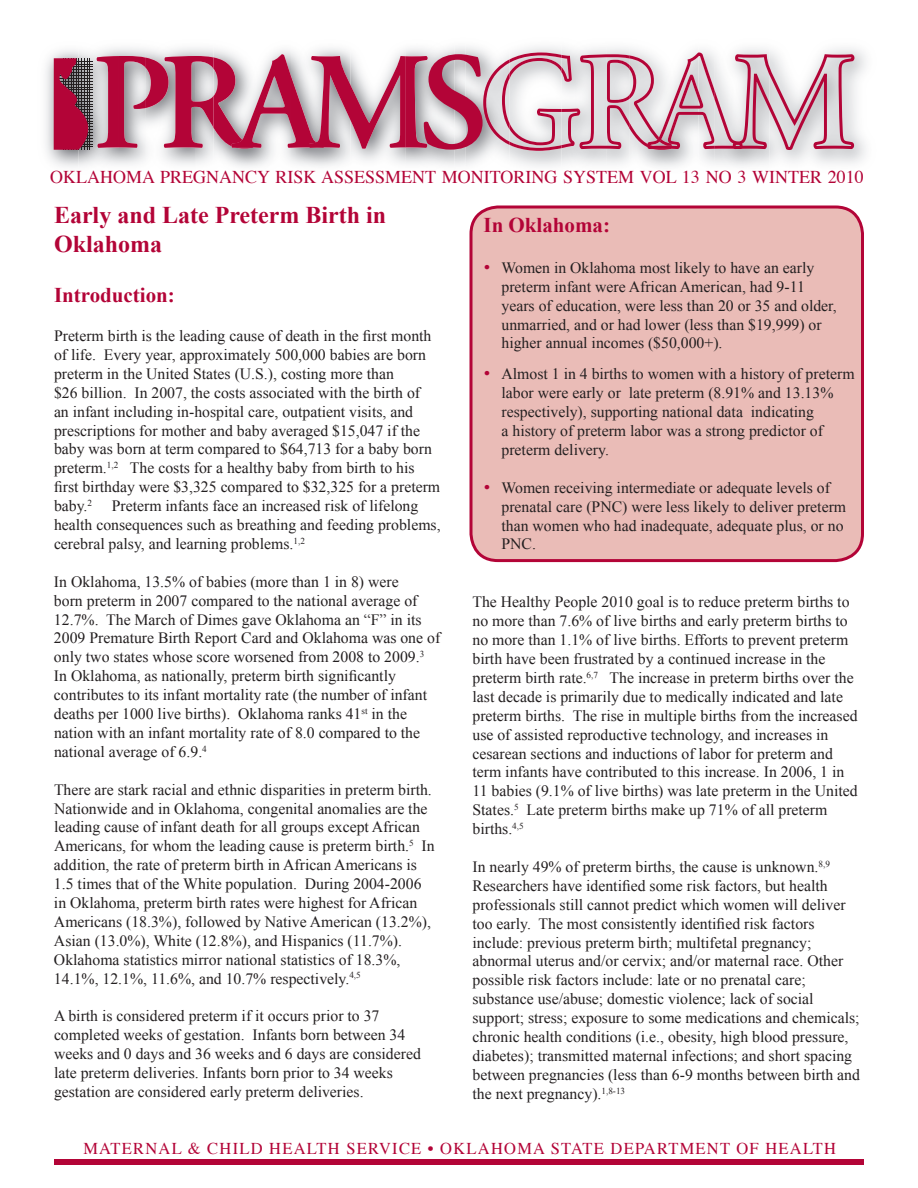
<style>
.page{position:relative;width:918px;height:1188px;background:#fff}
.page>*{position:absolute;margin:0;border:0;box-sizing:border-box;transform-origin:0 0}
.t1{font:700 24px/28.8px "Times New Roman";color:#b30437}
.t2{font:700 21px "Times New Roman";color:#b30437}
.t3{font:18px "Times";color:#b30437}
.t4{font:16.5px "Times";letter-spacing:.075em;color:#b30437}
.t5{font:15.75px/18.9px "Times New Roman";color:#231f20}
.s1{color:#b30437}
</style>
<div class="page">
<div style="left:54px;top:1159px;width:810px;height:5px;background:#b30437"></div>
<img style="left:406px;top:43px;width:103px;height:126px">
<svg style="left:119px;top:52px;width:735px;height:99px"></svg>
<img style="left:46px;top:50px;width:33px;height:117px">
<img style="left:79px;top:44px;width:40px;height:126px">
<img style="left:96px;top:56px;width:23px;height:92px">
<hr style="left:89px;top:59px;width:1px;height:91px;background:#231f20">
<hr style="left:54px;top:61px;width:38px;height:1px;background:#231f20">
<hr style="left:54px;top:64px;width:38px;height:1px;background:#231f20">
<hr style="left:54px;top:67px;width:38px;height:1px;background:#231f20">
<hr style="left:54px;top:70px;width:38px;height:1px;background:#231f20">
<hr style="left:54px;top:72px;width:38px;height:1px;background:#231f20">
<hr style="left:54px;top:75px;width:38px;height:1px;background:#231f20">
<hr style="left:54px;top:78px;width:38px;height:1px;background:#231f20">
<hr style="left:54px;top:81px;width:38px;height:1px;background:#231f20">
<hr style="left:54px;top:84px;width:38px;height:1px;background:#231f20">
<hr style="left:54px;top:87px;width:38px;height:1px;background:#231f20">
<hr style="left:54px;top:89px;width:38px;height:1px;background:#231f20">
<hr style="left:54px;top:92px;width:38px;height:1px;background:#231f20">
<hr style="left:54px;top:95px;width:38px;height:1px;background:#231f20">
<hr style="left:54px;top:98px;width:38px;height:1px;background:#231f20">
<hr style="left:54px;top:101px;width:38px;height:1px;background:#231f20">
<hr style="left:54px;top:104px;width:38px;height:1px;background:#231f20">
<hr style="left:54px;top:107px;width:38px;height:1px;background:#231f20">
<hr style="left:54px;top:110px;width:38px;height:1px;background:#231f20">
<hr style="left:54px;top:112px;width:38px;height:1px;background:#231f20">
<hr style="left:54px;top:115px;width:38px;height:1px;background:#231f20">
<hr style="left:54px;top:118px;width:38px;height:1px;background:#231f20">
<hr style="left:54px;top:121px;width:38px;height:1px;background:#231f20">
<hr style="left:54px;top:124px;width:38px;height:1px;background:#231f20">
<hr style="left:54px;top:127px;width:38px;height:1px;background:#231f20">
<hr style="left:54px;top:129px;width:38px;height:1px;background:#231f20">
<hr style="left:54px;top:132px;width:38px;height:1px;background:#231f20">
<hr style="left:54px;top:135px;width:38px;height:1px;background:#231f20">
<hr style="left:54px;top:138px;width:38px;height:1px;background:#231f20">
<hr style="left:54px;top:141px;width:38px;height:1px;background:#231f20">
<hr style="left:54px;top:144px;width:38px;height:1px;background:#231f20">
<hr style="left:54px;top:146px;width:38px;height:1px;background:#231f20">
<svg style="left:54px;top:58px;width:35px;height:92px;background:#952042"></svg>
<div style="left:471px;top:207px;width:391px;height:354px;background:#eabcb7;border-radius:27px"></div>
<div style="left:470px;top:206px;width:394px;height:356px;border:3px solid #b30437;border-radius:27px"></div>
<p class="t3" style="left:50px;top:160px;width:815px">OKLAHOMA PREGNANCY RISK ASSESSMENT MONITORING SYSTEM VOL 13 NO 3 WINTER 2010</p>
<h1 class="t1" style="left:54px;top:200px;width:334px">Early and Late Preterm Birth in<br>Oklahoma</h1>
<h2 class="t2" style="left:54px;top:281px;width:122px">Introduction:</h2>
<p class="t5" style="left:54px;top:326px;width:388px">Preterm birth is the leading cause of death in the first month of life. Every year, approximately 500,000 babies are born preterm in the United States (U.S.), costing more than<br>$26 billion. In 2007, the costs associated with the birth of<br>an infant including in-hospital care, outpatient visits, and prescriptions for mother and baby averaged $15,047 if the baby was born at term compared to $64,713 for a baby born preterm.<sup>1,2</sup> The costs for a healthy baby from birth to his first birthday were $3,325 compared to $32,325 for a preterm baby.<sup>2</sup></p>
<h2 class="t2" style="left:484px;top:211px;width:128px">In Oklahoma:</h2>
<p class="t5" style="left:502px;top:258px;width:337px;text-indent:-18px"><span class="s1">•</span> Women in Oklahoma most likely to have an early preterm infant were African American, had 9-11 years of education, were less than 20 or 35 and older, unmarried, and or had lower (less than $19,999) or higher annual incomes ($50,000+).</p>
<p class="t5" style="left:502px;top:364px;width:355px;text-indent:-18px"><span class="s1">•</span> Almost 1 in 4 births to women with a history of preterm labor were early or late preterm (8.91% and 13.13% respectively), supporting national data indicating<br>a history of preterm labor was a strong predictor of preterm delivery.</p>
<p class="t5" style="left:502px;top:478px;width:346px;text-indent:-18px"><span class="s1">•</span> Women receiving intermediate or adequate levels of prenatal care (PNC) were less likely to deliver preterm than women who had inadequate, adequate plus, or no PNC.</p>
<p class="t5" style="left:54px;top:496px;width:388px;text-indent:58px">Preterm infants face an increased risk of lifelong health consequences such as breathing and feeding problems, cerebral palsy, and learning problems.<sup>1,2</sup></p>
<p class="t5" style="left:54px;top:572px;width:388px">In Oklahoma, 13.5% of babies (more than 1 in 8) were<br>born preterm in 2007 compared to the national average of 12.7%. The March of Dimes gave Oklahoma an “F” in its 2009 Premature Birth Report Card and Oklahoma was one of only two states whose score worsened from 2008 to 2009.<sup>3<br></sup>In Oklahoma, as nationally, preterm birth significantly contributes to its infant mortality rate (the number of infant deaths per 1000 live births). Oklahoma ranks 41<sup>st</sup> in the nation with an infant mortality rate of 8.0 compared to the national average of 6.9.<sup>4</sup></p>
<p class="t5" style="left:54px;top:780px;width:382px">There are stark racial and ethnic disparities in preterm birth.<br>Nationwide and in Oklahoma, congenital anomalies are the leading cause of infant death for all groups except African Americans, for whom the leading cause is preterm birth.<sup>5</sup> In addition, the rate of preterm birth in African Americans is 1.5 times that of the White population. During 2004-2006 in Oklahoma, preterm birth rates were highest for African Americans (18.3%), followed by Native American (13.2%), Asian (13.0%), White (12.8%), and Hispanics (11.7%).<br>Oklahoma statistics mirror national statistics of 18.3%, 14.1%, 12.1%, 11.6%, and 10.7% respectively.<sup>4,5</sup></p>
<p class="t5" style="left:54px;top:1006px;width:368px">A birth is considered preterm if it occurs prior to 37 completed weeks of gestation. Infants born between 34 weeks and 0 days and 36 weeks and 6 days are considered late preterm deliveries. Infants born prior to 34 weeks gestation are considered early preterm deliveries.</p>
<p class="t5" style="left:472px;top:592px;width:387px">The Healthy People 2010 goal is to reduce preterm births to no more than 7.6% of live births and early preterm births to no more than 1.1% of live births. Efforts to prevent preterm birth have been frustrated by a continued increase in the preterm birth rate.<sup>6,7</sup> The increase in preterm births over the last decade is primarily due to medically indicated and late preterm births. The rise in multiple births from the increased use of assisted reproductive technology, and increases in cesarean sections and inductions of labor for preterm and term infants have contributed to this increase. In 2006, 1 in 11 babies (9.1% of live births) was late preterm in the United States.<sup>5</sup> Late preterm births make up 71% of all preterm births.<sup>4,5</sup></p>
<p class="t5" style="left:472px;top:857px;width:389px">In nearly 49% of preterm births, the cause is unknown.<sup>8,9<br></sup>Researchers have identified some risk factors, but health professionals still cannot predict which women will deliver too early. The most consistently identified risk factors include: previous preterm birth; multifetal pregnancy; abnormal uterus and/or cervix; and/or maternal race. Other possible risk factors include: late or no prenatal care; substance use/abuse; domestic violence; lack of social support; stress; exposure to some medications and chemicals; chronic health conditions (i.e., obesity, high blood pressure, diabetes); transmitted maternal infections; and short spacing between pregnancies (less than 6-9 months between birth and the next pregnancy).<sup>1,8-13</sup></p>
<p class="t4" style="left:83px;top:1133px;width:754px">MATERNAL &amp; CHILD HEALTH SERVICE • OKLAHOMA STATE DEPARTMENT OF HEALTH</p>
</div>
